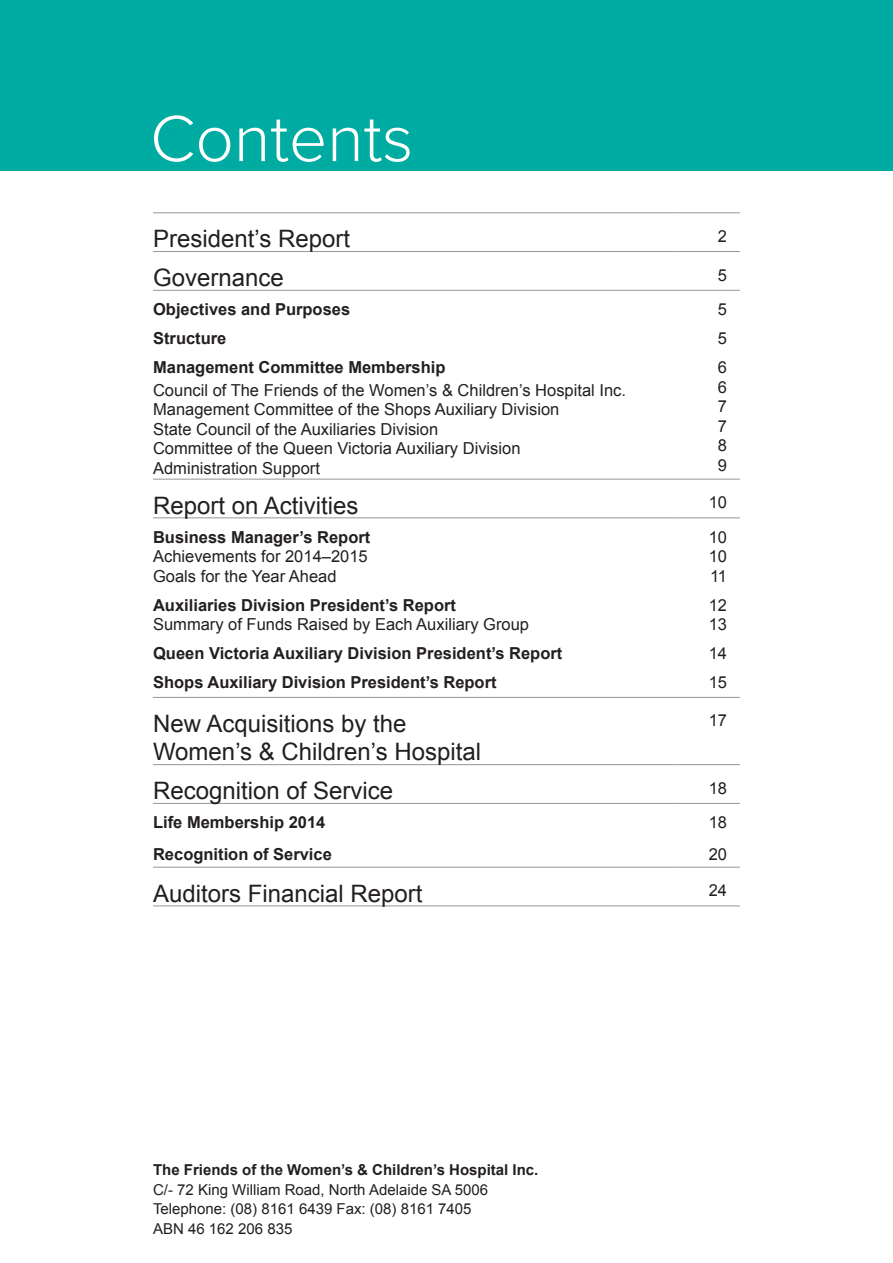
<style>
.page{position:relative;width:893px;height:1263px;background:#fff}
.page>*{position:absolute;margin:0;border:0;box-sizing:border-box;transform-origin:0 0}
.Section_Heading{font:300 67.5px "Proxima Nova";color:#fff}
.Body_Copy{font:24px/28.5px "Arial";color:#231f20}
.Subhead_1{font:24px "Arial";color:#231f20}
.Subhead_2{font:16.5px/19.5px "Arial";color:#231f20}
.Subhead_2-2{font:700 16.5px "Arial";color:#231f20}
.Body_Copy-2{font:16.5px "Arial";color:#231f20}
.Body_Copy-3{font:700 16.5px "Arial";color:#231f20}
.Body_Copy-4{font:15px/19.5px "Arial";color:#231f20}
.s1{font-weight:700}
</style>
<div class="page">
<hr style="left:153px;top:213px;width:520px;height:1px;background:#939598">
<hr style="left:673px;top:213px;width:67px;height:1px;background:#939598">
<hr style="left:153px;top:251px;width:520px;height:1px;background:#939598">
<hr style="left:673px;top:251px;width:67px;height:1px;background:#939598">
<hr style="left:153px;top:290px;width:520px;height:1px;background:#939598">
<hr style="left:673px;top:290px;width:67px;height:1px;background:#939598">
<hr style="left:153px;top:479px;width:520px;height:1px;background:#939598">
<hr style="left:673px;top:479px;width:67px;height:1px;background:#939598">
<hr style="left:153px;top:518px;width:520px;height:1px;background:#939598">
<hr style="left:673px;top:518px;width:67px;height:1px;background:#939598">
<hr style="left:153px;top:697px;width:520px;height:1px;background:#939598">
<hr style="left:673px;top:697px;width:67px;height:1px;background:#939598">
<hr style="left:153px;top:764px;width:520px;height:1px;background:#939598">
<hr style="left:673px;top:764px;width:67px;height:1px;background:#939598">
<hr style="left:153px;top:803px;width:520px;height:1px;background:#939598">
<hr style="left:673px;top:803px;width:67px;height:1px;background:#939598">
<hr style="left:153px;top:867px;width:520px;height:1px;background:#939598">
<hr style="left:673px;top:867px;width:67px;height:1px;background:#939598">
<hr style="left:153px;top:906px;width:520px;height:1px;background:#939598">
<hr style="left:673px;top:906px;width:67px;height:1px;background:#939598">
<div style="left:0;top:0;width:893px;height:170px;background:#00aca2"></div>
<p class="Section_Heading" style="left:150px;top:108px;width:265px">Contents</p>
<p class="Subhead_1" style="left:153px;top:223px;width:198px">President’s Report</p>
<p class="Body_Copy-2" style="left:718px;top:225px;width:11px">2</p>
<p class="Body_Copy" style="left:153px;top:264px;width:132px">Governance</p>
<p class="Body_Copy-2" style="left:718px;top:264px;width:11px">5</p>
<p class="Body_Copy-3" style="left:153px;top:298px;width:199px">Objectives and Purposes</p>
<p class="Subhead_2" style="left:718px;top:300px;width:11px">5</p>
<p class="Subhead_2-2" style="left:153px;top:327px;width:75px">Structure</p>
<p class="Subhead_2" style="left:718px;top:329px;width:11px">5</p>
<p class="Subhead_2-2" style="left:153px;top:356px;width:294px">Management Committee Membership</p>
<p class="Subhead_2" style="left:153px;top:380px;width:474px">Council of The Friends of the Women’s &amp; Children’s Hospital Inc.<br>Management Committee of the Shops Auxiliary Division</p>
<p class="Subhead_2" style="left:153px;top:419px;width:287px">State Council of the Auxiliaries Division</p>
<p class="Subhead_2" style="left:153px;top:439px;width:369px">Committee of the Queen Victoria Auxiliary Division</p>
<p class="Subhead_2" style="left:153px;top:458px;width:168px">Administration Support</p>
<p class="Subhead_2" style="left:718px;top:358px;width:11px">6</p>
<p class="Subhead_2" style="left:718px;top:377px;width:11px">6</p>
<p class="Subhead_2" style="left:718px;top:397px;width:11px">7<br>7</p>
<p class="Subhead_2" style="left:718px;top:436px;width:11px">8</p>
<p class="Subhead_2" style="left:718px;top:455px;width:11px">9</p>
<p class="Body_Copy" style="left:153px;top:491px;width:207px">Report on Activities</p>
<p class="Body_Copy-2" style="left:709px;top:491px;width:20px">10</p>
<p class="Body_Copy-3" style="left:153px;top:526px;width:219px">Business Manager’s Report</p>
<p class="Body_Copy-2" style="left:153px;top:545px;width:216px">Achievements for 2014–2015</p>
<p class="Body_Copy-2" style="left:153px;top:565px;width:185px">Goals for the Year Ahead</p>
<p class="Subhead_2" style="left:709px;top:527px;width:20px">10</p>
<p class="Subhead_2" style="left:709px;top:547px;width:20px">10</p>
<p class="Subhead_2" style="left:710px;top:566px;width:19px">11</p>
<p class="Subhead_2-2" style="left:153px;top:594px;width:304px">Auxiliaries Division President’s Report</p>
<p class="Body_Copy-2" style="left:153px;top:613px;width:377px">Summary of Funds Raised by Each Auxiliary Group</p>
<p class="Subhead_2" style="left:709px;top:595px;width:20px">12</p>
<p class="Subhead_2" style="left:709px;top:615px;width:20px">13</p>
<p class="Subhead_2-2" style="left:153px;top:642px;width:411px">Queen Victoria Auxiliary Division President’s Report</p>
<p class="Subhead_2" style="left:709px;top:644px;width:20px">14</p>
<p class="Subhead_2-2" style="left:153px;top:671px;width:345px">Shops Auxiliary Division President’s Report</p>
<p class="Subhead_2" style="left:709px;top:673px;width:20px">15</p>
<p class="Body_Copy" style="left:153px;top:709px;width:330px">New Acquisitions by the<br>Women’s &amp; Children’s Hospital</p>
<p class="Subhead_2" style="left:709px;top:711px;width:20px">17</p>
<p class="Body_Copy" style="left:153px;top:777px;width:242px">Recognition of Service</p>
<p class="Body_Copy-2" style="left:709px;top:777px;width:20px">18</p>
<p class="Subhead_2-2" style="left:153px;top:811px;width:174px">Life Membership 2014</p>
<p class="Body_Copy-2" style="left:709px;top:811px;width:20px">18</p>
<p class="Subhead_2-2" style="left:153px;top:843px;width:180px">Recognition of Service</p>
<p class="Body_Copy-2" style="left:709px;top:843px;width:20px">20</p>
<p class="Body_Copy" style="left:153px;top:879px;width:271px">Auditors Financial Report</p>
<p class="Body_Copy-2" style="left:709px;top:879px;width:20px">24</p>
<p class="Body_Copy-4" style="left:153px;top:1160px;width:387px"><span class="s1">The Friends of the Women’s &amp; Children’s Hospital Inc.<br></span>C/- 72 King William Road, North Adelaide SA 5006<br>Telephone: (08) 8161 6439 Fax: (08) 8161 7405</p>
<p class="Body_Copy-4" style="left:153px;top:1219px;width:141px">ABN 46 162 206 835</p>
</div>
